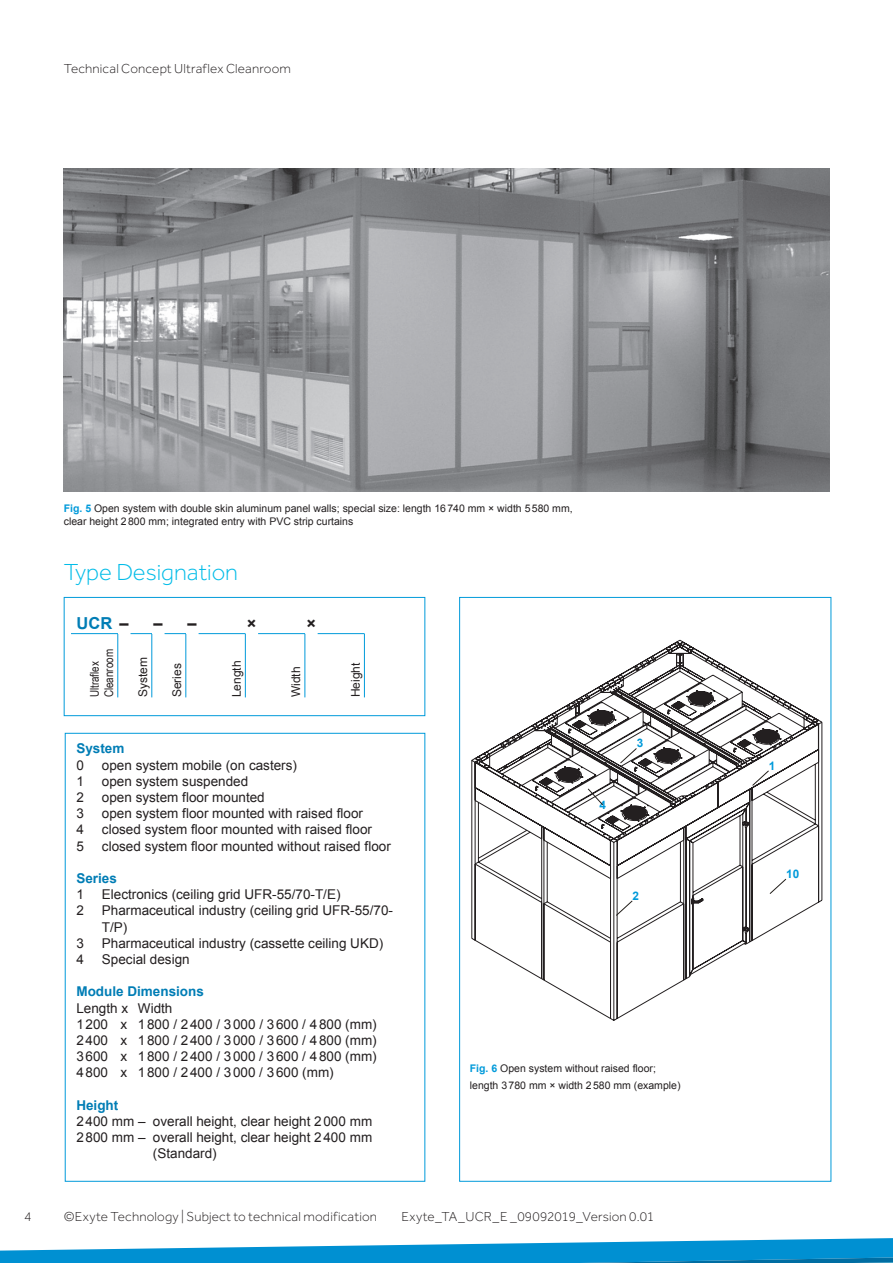
<style>
.page{position:relative;width:893px;height:1263px;background:#fff}
.page>*{position:absolute;margin:0;border:0;box-sizing:border-box;transform-origin:0 0}
.t1{font:300 24px "Effra Corp";color:#02bce8}
.t2{font:700 16.5px "Arial";color:#007db5}
.t3{font:700 16.5px "Arial";color:#231f20}
.t4{font:13.5px/16.2px "Arial";color:#231f20}
.t5{font:300 13.5px "Effra Corp";letter-spacing:.015em;color:#231f20}
.t6{font:700 13.5px "Arial";color:#007db5}
.t7{font:12px "Arial";color:#231f20}
.t8{font:12px/14.4px "Arial Narrow";color:#231f20}
.t9{font:700 11.7px "Arial";color:#009ada}
.t10{font:10.5px/12.8px "Arial";color:#231f20}
.s1{font-weight:700;color:#009ada}
.s2{color:#231f20}
</style>
<div class="page">
<svg style="left:0;top:1238px;width:893px;height:25px"></svg>
<img style="left:64px;top:168px;width:765px;height:324px">
<svg style="left:471px;top:639px;width:351px;height:382px"></svg>
<div style="left:64px;top:597px;width:361px;height:119px;border:1px solid #009ada"></div>
<hr style="left:71px;top:633px;width:47px;height:1px;background:#009ada">
<hr style="left:118px;top:634px;width:1px;height:63px;background:#009ada">
<svg style="left:131px;top:633px;width:21px;height:1px"></svg>
<hr style="left:152px;top:634px;width:1px;height:63px;background:#009ada">
<svg style="left:165px;top:633px;width:21px;height:1px"></svg>
<hr style="left:186px;top:634px;width:1px;height:63px;background:#009ada">
<hr style="left:199px;top:633px;width:47px;height:1px;background:#009ada">
<hr style="left:245px;top:634px;width:1px;height:63px;background:#009ada">
<hr style="left:258px;top:633px;width:47px;height:1px;background:#009ada">
<hr style="left:305px;top:634px;width:1px;height:63px;background:#009ada">
<hr style="left:318px;top:633px;width:47px;height:1px;background:#009ada">
<hr style="left:364px;top:634px;width:1px;height:63px;background:#009ada">
<p class="t5" style="left:64px;top:61px;width:229px">Technical Concept Ultraflex Cleanroom</p>
<p class="t10" style="left:64px;top:502px;width:510px"><span class="s1">Fig. 5</span> Open system with double skin aluminum panel walls; special size: length 16 740 mm × width 5 580 mm, clear height 2 800 mm; integrated entry with PVC strip curtains</p>
<h1 class="t1" style="left:64px;top:559px;width:176px">Type Designation</h1>
<p class="t2" style="left:77px;top:612px;width:54px">UCR <span class="s2">–</span></p>
<p class="t3" style="left:154px;top:612px;width:45px">– –</p>
<p class="t3" style="left:247px;top:612px;width:11px">×</p>
<p class="t3" style="left:306px;top:612px;width:11px">×</p>
<p class="t8" style="left:87px;top:697px;width:50px;rotate:-90deg">Ultraflex<br>Cleanroom</p>
<p class="t7" style="left:135px;top:697px;width:42px;rotate:-90deg">System</p>
<p class="t7" style="left:169px;top:697px;width:36px;rotate:-90deg">Series</p>
<p class="t7" style="left:229px;top:697px;width:38px;rotate:-90deg">Length</p>
<p class="t7" style="left:288px;top:697px;width:32px;rotate:-90deg">Width</p>
<p class="t7" style="left:348px;top:697px;width:36px;rotate:-90deg">Height</p>
<p class="t6" style="left:76px;top:740px;width:50px">System</p>
<p class="t4" style="left:76px;top:757px;width:9px">0</p>
<p class="t4" style="left:102px;top:757px;width:197px">open system mobile (on casters)</p>
<p class="t4" style="left:76px;top:773px;width:9px">1</p>
<p class="t4" style="left:102px;top:773px;width:148px">open system suspended</p>
<p class="t4" style="left:76px;top:789px;width:9px">2</p>
<p class="t4" style="left:102px;top:789px;width:164px">open system floor mounted</p>
<p class="t4" style="left:76px;top:805px;width:9px">3</p>
<p class="t4" style="left:102px;top:805px;width:263px">open system floor mounted with raised floor</p>
<p class="t4" style="left:76px;top:822px;width:9px">4</p>
<p class="t4" style="left:102px;top:822px;width:272px">closed system floor mounted with raised floor</p>
<p class="t4" style="left:76px;top:838px;width:9px">5</p>
<p class="t4" style="left:102px;top:838px;width:290px">closed system floor mounted without raised floor</p>
<p class="t6" style="left:76px;top:869px;width:42px">Series</p>
<p class="t4" style="left:76px;top:886px;width:9px">1</p>
<p class="t4" style="left:102px;top:886px;width:240px">Electronics (ceiling grid UFR-55/70-T/E)</p>
<p class="t4" style="left:76px;top:903px;width:9px">2</p>
<p class="t4" style="left:102px;top:903px;width:293px">Pharmaceutical industry (ceiling grid UFR-55/70-<br>T/P)</p>
<p class="t4" style="left:76px;top:935px;width:9px">3</p>
<p class="t4" style="left:102px;top:935px;width:283px">Pharmaceutical industry (cassette ceiling UKD)</p>
<p class="t4" style="left:76px;top:951px;width:9px">4</p>
<p class="t4" style="left:102px;top:951px;width:89px">Special design</p>
<p class="t6" style="left:76px;top:983px;width:129px">Module Dimensions</p>
<p class="t4" style="left:76px;top:1000px;width:302px">Length x Width<br>1 200 x 1 800 / 2 400 / 3 000 / 3 600 / 4 800 (mm)<br>2 400 x 1 800 / 2 400 / 3 000 / 3 600 / 4 800 (mm)<br>3 600 x 1 800 / 2 400 / 3 000 / 3 600 / 4 800 (mm)<br>4 800 x 1 800 / 2 400 / 3 000 / 3 600 (mm)</p>
<p class="t6" style="left:76px;top:1096px;width:43px">Height</p>
<p class="t4" style="left:76px;top:1113px;width:297px">2 400 mm – overall height, clear height 2 000 mm</p>
<p class="t4" style="left:76px;top:1129px;width:297px">2 800 mm – overall height, clear height 2 400 mm</p>
<p class="t4" style="left:153px;top:1146px;width:65px">(Standard)</p>
<p class="t9" style="left:600px;top:797px;width:8px">4</p>
<p class="t9" style="left:637px;top:735px;width:8px">3</p>
<p class="t9" style="left:632px;top:888px;width:8px">2</p>
<p class="t10" style="left:470px;top:1059px;width:212px;line-height:17px"><span class="s1">Fig. 6</span> Open system without raised floor; length 3 780 mm × width 2 580 mm (example)</p>
<p class="t5" style="left:24px;top:1208px;width:9px">4</p>
<p class="t5" style="left:64px;top:1208px;width:315px">©Exyte Technology | Subject to technical modification</p>
<p class="t5" style="left:401px;top:1208px;width:254px">Exyte_TA_UCR_E _09092019_Version 0.01</p>
<p class="t9" style="left:769px;top:758px;width:8px">1</p>
<p class="t9" style="left:786px;top:866px;width:15px">10</p>
</div>
